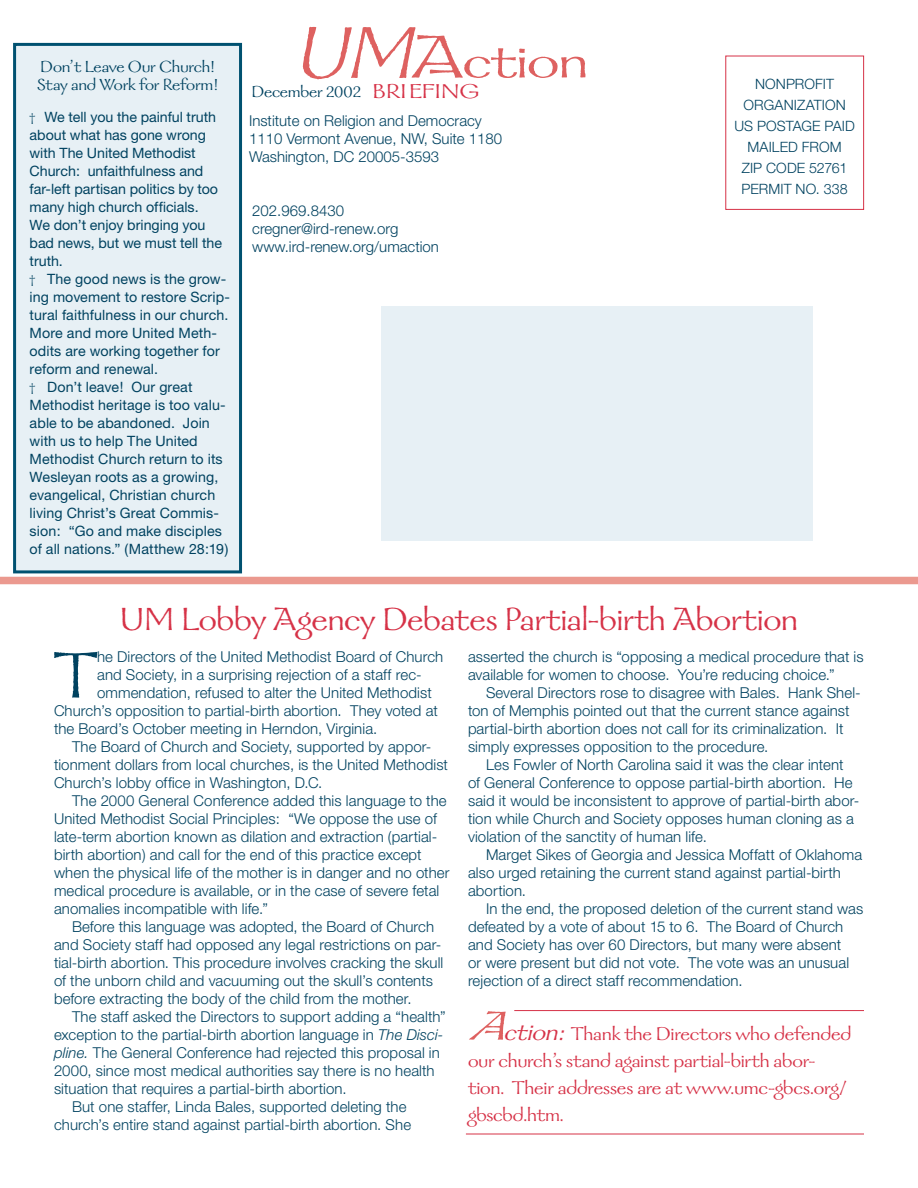
<style>
.page{position:relative;width:918px;height:1188px;background:#fff}
.page>*{position:absolute;margin:0;border:0;box-sizing:border-box;transform-origin:0 0}
.t1{font:73.5px "Galahad";color:#004260}
.t2{font:54px "Galahad";letter-spacing:-.02em;color:#de6160;scale:1.2 1}
.t3{font:36px "Galahad";letter-spacing:-.01em;color:#d63247}
.t4{font:21px/27px "Galahad";letter-spacing:-.005em;color:#d63247}
.t5{font:18px/18px "Galahad";letter-spacing:-.01em;color:#004260}
.t6{font:300 15px/18px "Helvetica Neue";letter-spacing:.005em;color:#004260}
.t7{font:14.25px/18px "Helvetica Neue";letter-spacing:.005em;color:#004260}
.t8{font:300 14.25px/21px "Helvetica Neue";letter-spacing:.005em;color:#004260;text-align:center}
.s1{font-family:"Galahad"}
.s2{font-family:"Galahad Os F";font-style:italic;font-size:82.5px}
.s3{font-style:italic;font-size:82.5px}
.s4{font-family:"Galahad Alternate";font-size:67.5px}
.s5{font-size:22.5px;color:#d63247}
.s6{font-style:italic}
.s7{font-style:italic;font-size:45px;color:#de6160}
.s8{font-style:italic;font-size:27px}
</style>
<div class="page">
<div style="left:0;top:577px;width:918px;height:7px;background:#eb998f"></div>
<div style="left:381px;top:306px;width:432px;height:234px;background:#e7f0f5"></div>
<div style="left:725px;top:56px;width:139px;height:154px;border:1px solid #d63247"></div>
<div style="left:15px;top:44px;width:226px;height:528px;background:#e7f0f5"></div>
<div style="left:13px;top:43px;width:229px;height:530px;border:3px solid #005170"></div>
<hr style="left:514px;top:1010px;width:350px;height:1px;background:#d63247">
<hr style="left:466px;top:1134px;width:398px;height:1px;background:#d63247">
<p class="t5" style="left:37px;top:58px;width:182px">Don’t Leave Our Church!<br>Stay and Work for Reform!</p>
<p class="t7" style="left:30px;top:107px;width:202px"><span class="s1">†</span> We tell you the painful truth about what has gone wrong with The United Methodist<br>Church: unfaithfulness and far-left partisan politics by too many high church officials.<br>We don’t enjoy bringing you bad news, but we must tell the truth.<br><span class="s1">†</span> The good news is the grow&shy;ing movement to restore Scrip&shy;tural faithfulness in our church.<br>More and more United Meth&shy;odits are working together for reform and renewal.<br><span class="s1">†</span> Don’t leave! Our great<br>Methodist heritage is too valu&shy;able to be abandoned. Join with us to help The United<br>Methodist Church return to its<br>Wesleyan roots as a growing, evangelical, Christian church living Christ’s Great Commis&shy;sion: “Go and make disciples of all nations.” (Matthew 28:19)</p>
<h2 class="t2" style="left:293px;top:34px;width:248px"><span class="s2">U</span><span class="s3">M</span><span class="s4">A</span>ction</h2>
<p class="t5" style="left:251px;top:83px;width:230px">December 2002 <span class="s5">BRIEFING</span></p>
<p class="t6" style="left:249px;top:111px;width:255px">Institute on Religion and Democracy<br>1110 Vermont Avenue, NW, Suite 1180<br>Washington, DC 20005-3593</p>
<p class="t6" style="left:252px;top:201px;width:188px">202.969.8430 cregner@ird-renew.org www.ird-renew.org/umaction</p>
<p class="t8" style="left:734px;top:73px;width:122px">NONPROFIT<br>ORGANIZATION<br>US POSTAGE PAID<br>MAILED FROM<br>ZIP CODE 52761<br>PERMIT NO. 338</p>
<h3 class="t3" style="left:120px;top:601px;width:680px">UM Lobby Agency Debates Partial-birth Abortion</h3>
<h1 class="t1" style="left:54px;top:638px;width:45px">T</h1>
<p class="t6" style="left:97px;top:647px;width:348px">he Directors of the United Methodist Board of Church</p>
<p class="t6" style="left:97px;top:665px;width:326px">and Society, in a surprising rejection of a staff rec-</p>
<p class="t6" style="left:97px;top:683px;width:336px">ommendation, refused to alter the United Methodist</p>
<p class="t6" style="left:54px;top:701px;width:385px">Church’s opposition to partial-birth abortion. They voted at</p>
<p class="t6" style="left:54px;top:719px;width:325px">the Board’s October meeting in Herndon, Virginia.</p>
<p class="t6" style="left:72px;top:737px;width:361px">The Board of Church and Society, supported by appor-</p>
<p class="t6" style="left:54px;top:755px;width:396px">tionment dollars from local churches, is the United Methodist</p>
<p class="t6" style="left:54px;top:773px;width:270px">Church’s lobby office in Washington, D.C.</p>
<p class="t6" style="left:72px;top:791px;width:376px">The 2000 General Conference added this language to the</p>
<p class="t6" style="left:54px;top:809px;width:384px">United Methodist Social Principles: “We oppose the use of</p>
<p class="t6" style="left:54px;top:827px;width:385px">late-term abortion known as dilation and extraction (partial-</p>
<p class="t6" style="left:54px;top:845px;width:369px">birth abortion) and call for the end of this practice except</p>
<p class="t6" style="left:54px;top:863px;width:397px">when the physical life of the mother is in danger and no other</p>
<p class="t6" style="left:54px;top:881px;width:387px">medical procedure is available, or in the case of severe fetal</p>
<p class="t6" style="left:54px;top:899px;width:215px">anomalies incompatible with life.”</p>
<p class="t6" style="left:72px;top:917px;width:364px">Before this language was adopted, the Board of Church</p>
<p class="t6" style="left:54px;top:935px;width:389px">and Society staff had opposed any legal restrictions on par-</p>
<p class="t6" style="left:54px;top:953px;width:391px">tial-birth abortion. This procedure involves cracking the skull</p>
<p class="t6" style="left:54px;top:971px;width:380px">of the unborn child and vacuuming out the skull’s contents</p>
<p class="t6" style="left:54px;top:989px;width:359px">before extracting the body of the child from the mother.</p>
<p class="t6" style="left:72px;top:1007px;width:375px">The staff asked the Directors to support adding a “health”</p>
<p class="t6" style="left:54px;top:1025px;width:391px">exception to the partial-birth abortion language in <span class="s6">The Disci-</span></p>
<p class="t6" style="left:54px;top:1043px;width:387px"><span class="s6">pline.</span> The General Conference had rejected this proposal in</p>
<p class="t6" style="left:54px;top:1061px;width:382px">2000, since most medical authorities say there is no health</p>
<p class="t6" style="left:54px;top:1079px;width:294px">situation that requires a partial-birth abortion.</p>
<p class="t6" style="left:72px;top:1097px;width:336px">But one staffer, Linda Bales, supported deleting the</p>
<p class="t6" style="left:54px;top:1115px;width:359px">church’s entire stand against partial-birth abortion. She</p>
<p class="t6" style="left:468px;top:647px;width:397px">asserted the church is “opposing a medical procedure that is available for women to choose. You’re reducing choice.”</p>
<p class="t6" style="left:468px;top:683px;width:394px;text-indent:18px">Several Directors rose to disagree with Bales. Hank Shel&shy;ton of Memphis pointed out that the current stance against partial-birth abortion does not call for its criminalization. It simply expresses opposition to the procedure.</p>
<p class="t6" style="left:468px;top:755px;width:393px;text-indent:18px">Les Fowler of North Carolina said it was the clear intent of General Conference to oppose partial-birth abortion. He said it would be inconsistent to approve of partial-birth abor&shy;tion while Church and Society opposes human cloning as a violation of the sanctity of human life.</p>
<p class="t6" style="left:468px;top:845px;width:396px;text-indent:18px">Marget Sikes of Georgia and Jessica Moffatt of Oklahoma also urged retaining the current stand against partial-birth abortion.</p>
<p class="t6" style="left:468px;top:899px;width:397px;text-indent:18px">In the end, the proposed deletion of the current stand was defeated by a vote of about 15 to 6. The Board of Church and Society has over 60 Directors, but many were absent<br>or were present but did not vote. The vote was an unusual rejection of a direct staff recommendation.</p>
<h3 class="t4" style="left:468px;top:1020px;width:385px"><span class="s7">A</span><span class="s8">ction:</span>Thank the Directors who defended our church’s stand against partial-birth abor&shy;tion. Their addresses are at www.umc-gbcs.org/ gbscbd.htm.</h3>
</div>
